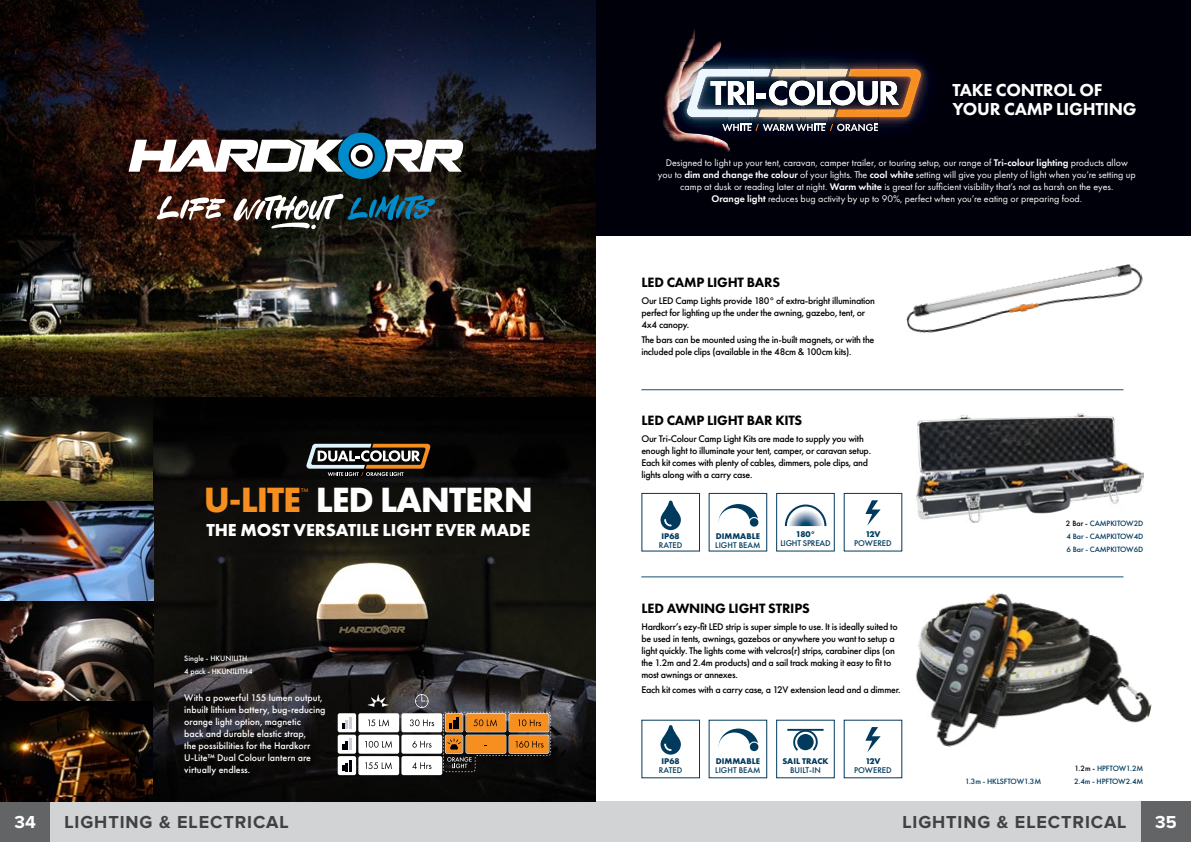
<style>
.page{position:relative;width:1191px;height:842px;background:#fff}
.page>*{position:absolute;margin:0;border:0;box-sizing:border-box;transform-origin:0 0}
.t1{font:700 36.4px "Futura PT";letter-spacing:-.03em;color:#fff}
.t2{font:700 18px "Proxima Nova";letter-spacing:.05em;color:#414042}
.t3{font:700 18px "Futura PT";letter-spacing:-.01em;color:#fff}
.t4{font:800 18px/19px "Futura PT";letter-spacing:-.015em;color:#fff}
.t5{font:700 18px "Proxima Nova";color:#fff}
.t6{font:800 14px "Futura PT";letter-spacing:-.015em;color:#000}
.t7{font:10.2px "Futura PT";color:#f78f20}
.t8{font:500 10px/12px "Futura PT";letter-spacing:-.025em;color:#000}
.t9{font:10px/12px "Futura PT";color:#fff;text-align:center}
.t10{font:500 10px/12px "Futura PT";color:#fff}
.t11{font:500 8.6px "Futura PT";color:#003a5d}
.t12{font:700 8.6px "Futura PT";color:#003a5d}
.t13{font:500 8.6px "Futura PT";letter-spacing:-.02em;color:#003a5d}
.t14{font:500 8px/13px "Futura PT";letter-spacing:-.01em;color:#003a5d;text-align:justify}
.t15{font:500 8px/13px "Futura PT";letter-spacing:-.01em;color:#fff}
.s1{font-weight:600}
.s2{color:#f78f20}
.s3{color:#000}
</style>
<div class="page">
<div style="left:1140px;top:801px;width:51px;height:41px;background:#636466"></div>
<div style="left:595px;top:801px;width:545px;height:41px;background:#d1d3d4"></div>
<div style="left:0;top:801px;width:50px;height:41px;background:#636466"></div>
<div style="left:50px;top:801px;width:545px;height:41px;background:#d1d3d4"></div>
<img style="left:0;top:0;width:595px;height:801px">
<svg style="left:157px;top:196px;width:69px;height:24px"></svg>
<img style="left:233px;top:194px;width:203px;height:35px">
<svg style="left:129px;top:133px;width:334px;height:46px"></svg>
<svg style="left:367px;top:694px;width:22px;height:13px"></svg>
<svg style="left:415px;top:694px;width:13px;height:14px"></svg>
<div style="left:358px;top:713px;width:41px;height:19px;background:#fff;border-radius:2px"></div>
<div style="left:401px;top:713px;width:41px;height:19px;background:#fff;border-radius:2px"></div>
<svg style="left:368px;top:719px;width:21px;height:7px"></svg>
<svg style="left:410px;top:719px;width:24px;height:7px"></svg>
<div style="left:358px;top:735px;width:41px;height:19px;background:#fff;border-radius:2px"></div>
<div style="left:401px;top:735px;width:41px;height:19px;background:#fff;border-radius:2px"></div>
<svg style="left:338px;top:713px;width:18px;height:41px"></svg>
<svg style="left:365px;top:741px;width:27px;height:7px"></svg>
<svg style="left:412px;top:741px;width:19px;height:7px"></svg>
<div style="left:338px;top:756px;width:18px;height:19px;background:#fff;border-radius:2px"></div>
<div style="left:358px;top:756px;width:41px;height:19px;background:#fff;border-radius:2px"></div>
<div style="left:401px;top:756px;width:41px;height:19px;background:#fff;border-radius:2px"></div>
<svg style="left:342px;top:760px;width:10px;height:11px"></svg>
<svg style="left:365px;top:762px;width:27px;height:7px"></svg>
<svg style="left:412px;top:762px;width:19px;height:7px"></svg>
<svg style="left:443px;top:712px;width:108px;height:60px;background:#8f602d"></svg>
<svg style="left:306px;top:444px;width:125px;height:32px;background:#695e51"></svg>
<div style="left:596px;top:0;width:595px;height:235px;background:#00000a"></div>
<img style="left:691px;top:29px;width:4px;height:10px">
<img style="left:717px;top:147px;width:13px;height:5px">
<img style="left:678px;top:39px;width:35px;height:27px">
<img style="left:713px;top:41px;width:40px;height:21px">
<img style="left:663px;top:66px;width:16px;height:54px">
<img style="left:663px;top:120px;width:50px;height:25px">
<img style="left:713px;top:125px;width:40px;height:22px">
<svg style="left:800px;top:53px;width:6px;height:8px"></svg>
<img style="left:753px;top:52px;width:47px;height:82px">
<img style="left:806px;top:53px;width:127px;height:81px">
<img style="left:856px;top:62px;width:72px;height:63px">
<img style="left:728px;top:61px;width:128px;height:63px">
<img style="left:679px;top:62px;width:24px;height:37px">
<img style="left:703px;top:62px;width:25px;height:7px">
<img style="left:679px;top:99px;width:12px;height:26px">
<img style="left:691px;top:117px;width:37px;height:8px">
<img style="left:750px;top:62px;width:28px;height:62px">
<svg style="left:722px;top:124px;width:156px;height:7px"></svg>
<svg style="left:686px;top:69px;width:235px;height:48px;background:#9f8772"></svg>
<img style="left:687px;top:69px;width:83px;height:48px">
<img style="left:916px;top:413px;width:227px;height:109px">
<img style="left:906px;top:264px;width:237px;height:69px">
<hr style="left:641px;top:389px;width:482px;height:1px;background:#125275">
<hr style="left:641px;top:576px;width:482px;height:1px;background:#125275">
<div style="left:641px;top:493px;width:59px;height:58px;border:1px solid #003a5d"></div>
<div style="left:776px;top:493px;width:58px;height:58px;border:1px solid #003a5d"></div>
<svg style="left:660px;top:725px;width:21px;height:30px"></svg>
<svg style="left:660px;top:500px;width:21px;height:30px"></svg>
<svg style="left:718px;top:728px;width:40px;height:19px"></svg>
<div style="left:750px;top:743px;width:8px;height:8px;background:#003a5d;border-radius:50%"></div>
<svg style="left:718px;top:504px;width:40px;height:18px"></svg>
<div style="left:750px;top:518px;width:8px;height:9px;background:#003a5d;border-radius:50%"></div>
<svg style="left:865px;top:727px;width:15px;height:25px"></svg>
<svg style="left:865px;top:500px;width:15px;height:26px"></svg>
<svg style="left:790px;top:728px;width:28px;height:23px"></svg>
<hr style="left:787px;top:729px;width:36px;height:2px;background:#003a5d">
<svg style="left:784px;top:504px;width:43px;height:23px"></svg>
<img style="left:915px;top:593px;width:237px;height:154px">
<h2 class="t4" style="left:952px;top:81px;width:185px">TAKE CONTROL OF<br>YOUR CAMP LIGHTING</h2>
<p class="t9" style="left:658px;top:157px;width:479px">Designed to light up your tent, caravan, camper trailer, or touring setup, our range of <span class="s1">Tri-colour lighting</span> products allow you to <span class="s1">dim and change the colour</span> of your lights. The <span class="s1">cool white</span> setting will give you plenty of light when you’re setting up camp at dusk or reading later at night. <span class="s1">Warm white</span> is great for sufficient visibility that’s not as harsh on the eyes.<br><span class="s1">Orange light</span> reduces bug activity by up to 90%, perfect when you’re eating or preparing food.</p>
<h3 class="t6" style="left:641px;top:273px;width:140px">LED CAMP LIGHT BARS</h3>
<p class="t8" style="left:641px;top:295px;width:235px">Our LED Camp Lights provide 180° of extra-bright illumination perfect for lighting up the under the awning, gazebo, tent, or<br>4x4 canopy.</p>
<p class="t8" style="left:641px;top:334px;width:234px">The bars can be mounted using the in-built magnets, or with the included pole clips (available in the 48cm &amp; 100cm kits).</p>
<h3 class="t6" style="left:641px;top:411px;width:162px">LED CAMP LIGHT BAR KITS</h3>
<p class="t7" style="left:301px;top:485px;width:9px">™</p>
<h1 class="t1" style="left:204px;top:477px;width:331px"><span class="s2">U-LITE</span> LED LANTERN</h1>
<h2 class="t3" style="left:206px;top:518px;width:325px">THE MOST VERSATILE LIGHT EVER MADE</h2>
<p class="t15" style="left:184px;top:651px;width:70px">Single - HKUNILITH<br>4 pack - HKUNILITH4</p>
<p class="t10" style="left:184px;top:692px;width:143px">With a powerful 155 lumen output, inbuilt lithium battery, bug-reducing orange light option, magnetic<br>back and durable elastic strap,<br>the possibilities for the Hardkorr<br>U-Lite™ Dual Colour lantern are virtually endless.</p>
<p class="t8" style="left:641px;top:433px;width:231px">Our Tri-Colour Camp Light Kits are made to supply you with enough light to illuminate your tent, camper, or caravan setup.<br>Each kit comes with plenty of cables, dimmers, pole clips, and lights along with a carry case.</p>
<p class="t12" style="left:661px;top:531px;width:20px">IP68</p>
<p class="t11" style="left:659px;top:540px;width:25px">RATED</p>
<p class="t12" style="left:716px;top:531px;width:46px">DIMMABLE</p>
<p class="t11" style="left:715px;top:540px;width:47px">LIGHT BEAM</p>
<p class="t12" style="left:796px;top:529px;width:21px">180°</p>
<p class="t13" style="left:780px;top:538px;width:52px">LIGHT SPREAD</p>
<p class="t12" style="left:865px;top:529px;width:17px">12V</p>
<p class="t11" style="left:854px;top:538px;width:39px">POWERED</p>
<h3 class="t6" style="left:641px;top:599px;width:170px">LED AWNING LIGHT STRIPS</h3>
<p class="t8" style="left:641px;top:621px;width:258px">Hardkorr’s ezy-fit LED strip is super simple to use. It is ideally suited to be used in tents, awnings, gazebos or anywhere you want to setup a light quickly. The lights come with velcros(r) strips, carabiner clips (on the 1.2m and 2.4m products) and a sail track making it easy to fit to most awnings or annexes.</p>
<p class="t8" style="left:641px;top:684px;width:261px">Each kit comes with a carry case, a 12V extension lead and a dimmer.</p>
<p class="t12" style="left:661px;top:755px;width:20px">IP68</p>
<p class="t11" style="left:659px;top:764px;width:25px">RATED</p>
<p class="t12" style="left:716px;top:755px;width:46px">DIMMABLE</p>
<p class="t11" style="left:715px;top:764px;width:47px">LIGHT BEAM</p>
<p class="t12" style="left:782px;top:755px;width:48px">SAIL TRACK</p>
<p class="t11" style="left:790px;top:764px;width:32px">BUILT-IN</p>
<p class="t12" style="left:865px;top:755px;width:17px">12V</p>
<p class="t11" style="left:854px;top:764px;width:39px">POWERED</p>
<p class="t14" style="left:1066px;top:516px;width:79px"><span class="s3">2 Bar -</span> CAMPKITOW2D 4 Bar - CAMPKITOW4D 6 Bar - CAMPKITOW6D</p>
<p class="t14" style="left:1074px;top:761px;width:70px"><span class="s3">1.2m -</span> HPFTOW1.2M</p>
<p class="t14" style="left:965px;top:774px;width:78px">1.3m - HKLSFTOW1.3M</p>
<p class="t14" style="left:1074px;top:774px;width:71px">2.4m - HPFTOW2.4M</p>
<h2 class="t5" style="left:14px;top:814px;width:23px">34</h2>
<h2 class="t2" style="left:64px;top:814px;width:226px">LIGHTING &amp; ELECTRICAL</h2>
<h2 class="t5" style="left:1155px;top:814px;width:23px">35</h2>
<h2 class="t2" style="left:902px;top:814px;width:226px">LIGHTING &amp; ELECTRICAL</h2>
</div>
